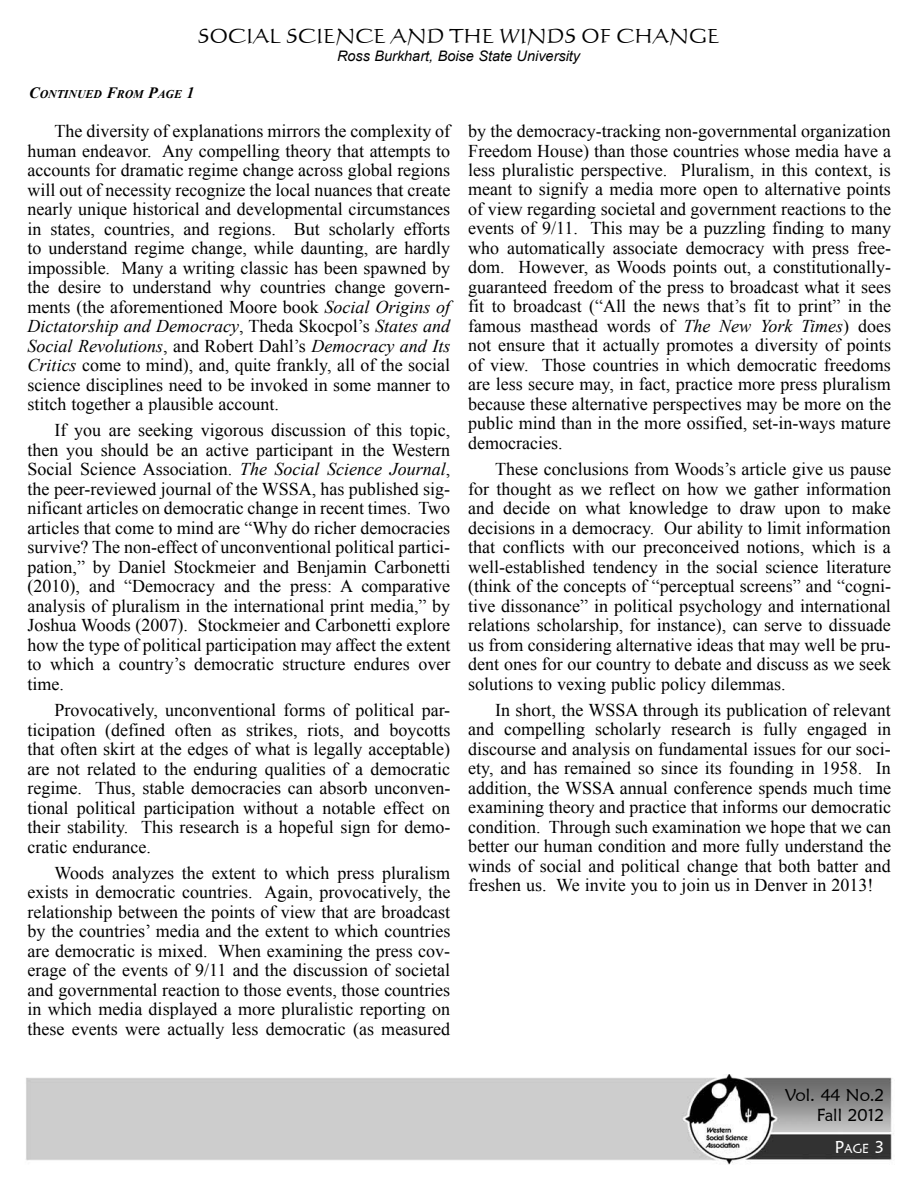
<style>
.page{position:relative;width:918px;height:1188px;background:#fff}
.page>*{position:absolute;margin:0;border:0;box-sizing:border-box;transform-origin:0 0}
.t1{font:19.5px "Calligraphic 421 BT Roman B";color:#000}
.t2{font:18px/19.5px "Times New Roman";color:#000;text-align:justify}
.t3{font:17.25px/20.7px "Maiandra GD";color:#000;text-align:right}
.t4{font:italic 14.55px "Arial";color:#000}
.t5{font:12.9px "Maiandra GD";color:#fff}
.t6{font:italic 700 11.85px "Times New Roman";color:#000}
.s1{font-size:15.75px}
.s2{font-style:italic}
.s3{font-size:17.25px}
</style>
<div class="page">
<img style="left:26px;top:1074px;width:868px;height:91px">
<p class="t1" style="left:198px;top:24px;width:523px">SOCIAL SCIENCE AND THE WINDS OF CHANGE</p>
<p class="t4" style="left:337px;top:46px;width:245px">Ross Burkhart, Boise State University</p>
<p class="t6" style="left:29px;top:86px;width:167px"><span class="s1">C</span>ONTINUED <span class="s1">F</span>ROM <span class="s1">P</span>AGE <span class="s1">1</span></p>
<p class="t2" style="left:28px;top:121px;width:424px;text-indent:27px">The diversity of explanations mirrors the complexity of human endeavor. Any compelling theory that attempts to accounts for dramatic regime change across global regions will out of necessity recognize the local nuances that create nearly unique historical and developmental circumstances in states, countries, and regions. But scholarly efforts to understand regime change, while daunting, are hardly impossible. Many a writing classic has been spawned by the desire to understand why countries change govern&shy;ments (the aforementioned Moore book <span class="s2">Social Origins of Dictatorship and Democracy</span>, Theda Skocpol’s <span class="s2">States and Social Revolutions</span>, and Robert Dahl’s <span class="s2">Democracy and Its Critics</span> come to mind), and, quite frankly, all of the social science disciplines need to be invoked in some manner to stitch together a plausible account.</p>
<p class="t2" style="left:28px;top:420px;width:424px;text-indent:27px">If you are seeking vigorous discussion of this topic, then you should be an active participant in the Western Social Science Association. <span class="s2">The Social Science Journal</span>, the peer-reviewed journal of the WSSA, has published sig&shy;nificant articles on democratic change in recent times. Two articles that come to mind are “Why do richer democracies survive? The non-effect of unconventional political partici&shy;pation,” by Daniel Stockmeier and Benjamin Carbonetti (2010), and “Democracy and the press: A comparative analysis of pluralism in the international print media,” by Joshua Woods (2007). Stockmeier and Carbonetti explore how the type of political participation may affect the extent to which a country’s democratic structure endures over time.</p>
<p class="t2" style="left:28px;top:700px;width:424px;text-indent:27px">Provocatively, unconventional forms of political par&shy;ticipation (defined often as strikes, riots, and boycotts that often skirt at the edges of what is legally acceptable) are not related to the enduring qualities of a democratic regime. Thus, stable democracies can absorb unconven&shy;tional political participation without a notable effect on their stability. This research is a hopeful sign for demo&shy;cratic endurance.</p>
<p class="t2" style="left:28px;top:863px;width:424px;text-indent:27px">Woods analyzes the extent to which press pluralism exists in democratic countries. Again, provocatively, the relationship between the points of view that are broadcast by the countries’ media and the extent to which countries are democratic is mixed. When examining the press cov&shy;erage of the events of 9/11 and the discussion of societal and governmental reaction to those events, those countries in which media displayed a more pluralistic reporting on these events were actually less democratic (as measured</p>
<p class="t2" style="left:468px;top:121px;width:424px">by the democracy-tracking non-governmental organization Freedom House) than those countries whose media have a less pluralistic perspective. Pluralism, in this context, is meant to signify a media more open to alternative points of view regarding societal and government reactions to the events of 9/11. This may be a puzzling finding to many who automatically associate democracy with press free&shy;dom. However, as Woods points out, a constitutionally&shy;guaranteed freedom of the press to broadcast what it sees fit to broadcast (“All the news that’s fit to print” in the famous masthead words of <span class="s2">The New York Times</span>) does not ensure that it actually promotes a diversity of points of view. Those countries in which democratic freedoms are less secure may, in fact, practice more press pluralism because these alternative perspectives may be more on the public mind than in the more ossified, set-in-ways mature democracies.</p>
<p class="t2" style="left:468px;top:459px;width:424px;text-indent:27px">These conclusions from Woods’s article give us pause for thought as we reflect on how we gather information and decide on what knowledge to draw upon to make decisions in a democracy. Our ability to limit information that conflicts with our preconceived notions, which is a well-established tendency in the social science literature (think of the concepts of “perceptual screens” and “cogni&shy;tive dissonance” in political psychology and international relations scholarship, for instance), can serve to dissuade us from considering alternative ideas that may well be pru&shy;dent ones for our country to debate and discuss as we seek solutions to vexing public policy dilemmas.</p>
<p class="t2" style="left:468px;top:700px;width:424px;text-indent:27px">In short, the WSSA through its publication of relevant and compelling scholarly research is fully engaged in discourse and analysis on fundamental issues for our soci&shy;ety, and has remained so since its founding in 1958. In addition, the WSSA annual conference spends much time examining theory and practice that informs our democratic condition. Through such examination we hope that we can better our human condition and more fully understand the winds of social and political change that both batter and freshen us. We invite you to join us in Denver in 2013!</p>
<p class="t3" style="left:785px;top:1084px;width:101px">Vol. 44 No.2<br>Fall 2012</p>
<p class="t5" style="left:835px;top:1140px;width:51px"><span class="s3">P</span>age <span class="s3">3</span></p>
</div>
